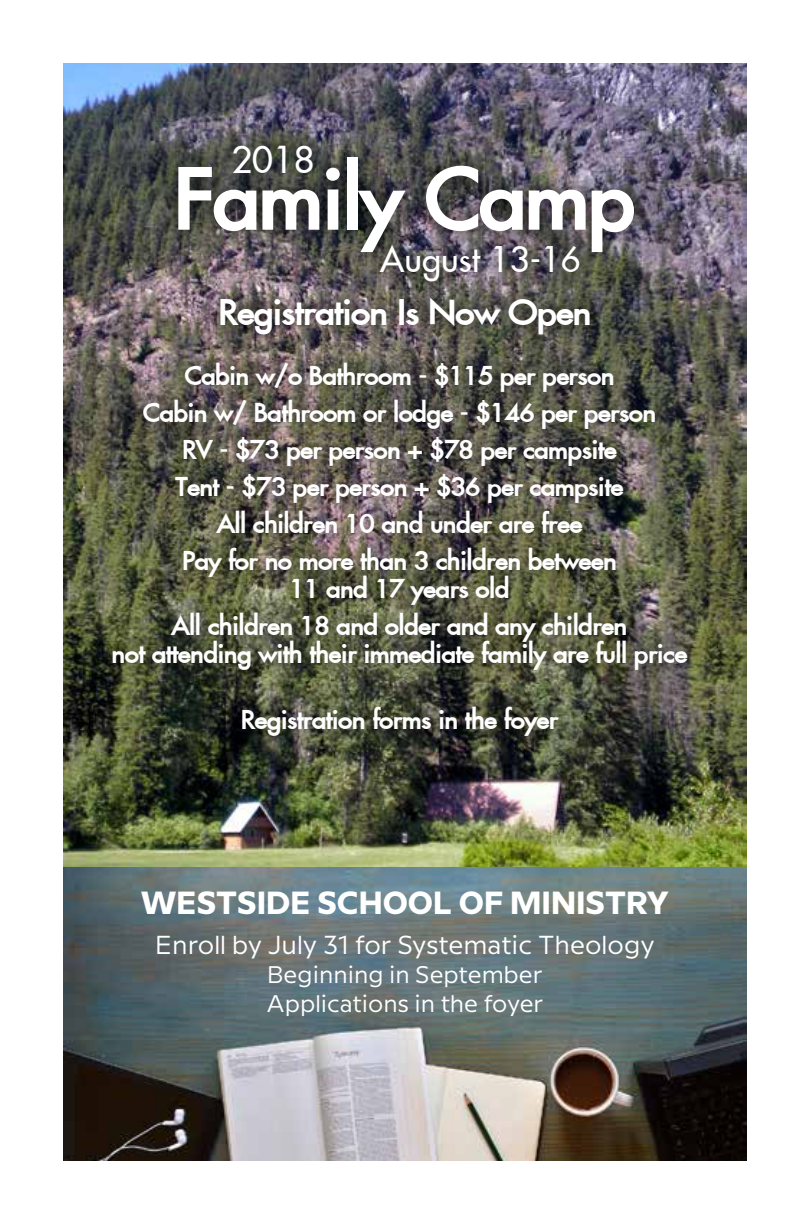
<style>
.page{position:relative;width:792px;height:1224px;background:#fff}
.page>*{position:absolute;margin:0;border:0;box-sizing:border-box;transform-origin:0 0}
.t1{font:700 84.8px "Fusi";color:#fff}
.t2{font:37.2px "Fusi Normal";color:#fff}
.t3{font:700 35.4px "Fusi";color:#fff}
.t4{font:35.4px "Fusi Normal";color:#fff}
.t5{font:700 32px "Milliard";color:#fff}
.t6{font:700 26px/37px "Fusi";color:#fefefe;text-align:center}
.t7{font:26px "Milliard";color:#fff}
.t8{font:24px/28.8px "Milliard";color:#fff}
</style>
<div class="page">
<img style="left:63px;top:63px;width:684px;height:1098px">
<div style="left:158px;top:127px;width:495px;height:174px;background:#000;opacity:.75"></div>
<div style="left:200px;top:280px;width:410px;height:74px;background:#000;opacity:.75"></div>
<div style="left:93px;top:345px;width:614px;height:410px;background:#000;opacity:.75"></div>
<h2 class="t2" style="left:231px;top:136px;width:85px">2018</h2>
<h1 class="t1" style="left:174px;top:145px;width:462px">Family Camp</h1>
<h3 class="t4" style="left:380px;top:237px;width:202px">August 13-16</h3>
<h3 class="t3" style="left:219px;top:290px;width:374px">Registration Is Now Open</h3>
<p class="t6" style="left:143px;top:357px;width:514px">Cabin w/o Bathroom - $115 per person<br>Cabin w/ Bathroom or lodge - $146 per person RV - $73 per person + $78 per campsite<br>Tent - $73 per person + $36 per campsite<br>All children 10 and under are free<br>Pay for no more than 3 children between</p>
<p class="t6" style="left:172px;top:570px;width:457px">11 and 17 years old<br>All children 18 and older and any children</p>
<p class="t6" style="left:112px;top:635px;width:577px">not attending with their immediate family are full price</p>
<p class="t6" style="left:241px;top:701px;width:319px">Registration forms in the foyer</p>
<p class="t5" style="left:141px;top:878px;width:530px">WESTSIDE SCHOOL OF MINISTRY</p>
<p class="t7" style="left:155px;top:926px;width:501px">Enroll by July 31 for Systematic Theology</p>
<p class="t8" style="left:266px;top:958px;width:279px">Beginning in September<br>Applications in the foyer</p>
</div>
